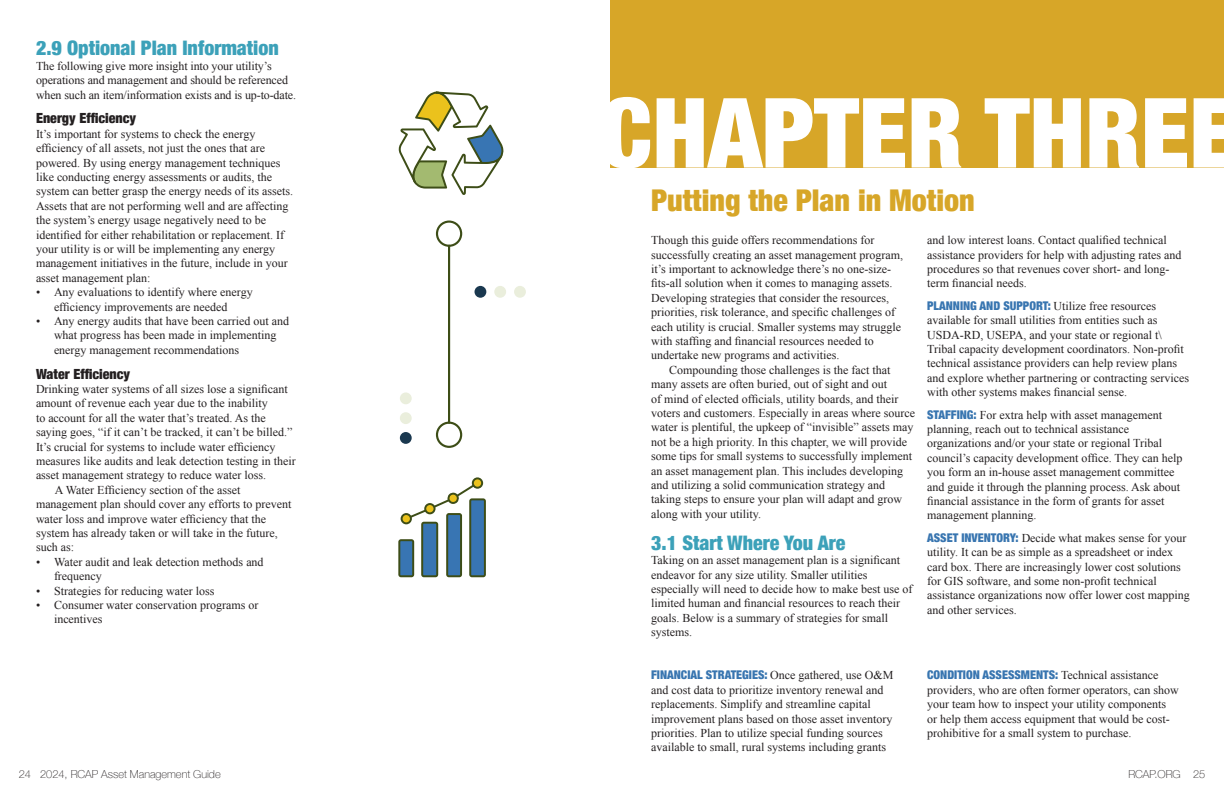
<style>
.page{position:relative;width:1224px;height:792px;background:#fff}
.page>*{position:absolute;margin:0;border:0;box-sizing:border-box;transform-origin:0 0}
.t1{font:900 condensed 97px "Helvetica Neue";color:#fff}
.t2{font:900 condensed 30px "Helvetica Neue";color:#d7a628}
.t3{font:900 condensed 20px "Helvetica Neue";color:#3ca1b9}
.t4{font:900 condensed 14px "Helvetica Neue";color:#231f20}
.t5{font:12px/14.4px "Times New Roman";color:#231f20}
.t6{font:100 11px "Helvetica Neue";color:#231f20}
.s1{font-family:"Helvetica Neue";font-weight:900;font-stretch:condensed;color:#3875b0}
</style>
<div class="page">
<hr style="left:448px;top:245px;width:2px;height:179px;background:#3d4d17">
<svg style="left:436px;top:221px;width:26px;height:26px"></svg>
<svg style="left:436px;top:422px;width:26px;height:26px"></svg>
<div style="left:400px;top:432px;width:12px;height:12px;background:#1a384f;border-radius:50%"></div>
<div style="left:400px;top:412px;width:12px;height:12px;background:#eaeedc;border-radius:50%"></div>
<div style="left:400px;top:392px;width:12px;height:12px;background:#eaeedc;border-radius:50%"></div>
<div style="left:514px;top:286px;width:12px;height:12px;background:#eaeedc;border-radius:50%"></div>
<div style="left:494px;top:286px;width:12px;height:12px;background:#eaeedc;border-radius:50%"></div>
<div style="left:475px;top:286px;width:11px;height:12px;background:#1a384f;border-radius:50%"></div>
<svg style="left:398px;top:92px;width:106px;height:103px"></svg>
<svg style="left:398px;top:477px;width:88px;height:100px"></svg>
<div style="left:611px;top:0;width:613px;height:167px;background:#d7a628"></div>
<p class="t3" style="left:36px;top:32px;width:244px">2.9 Optional Plan Information</p>
<p class="t5" style="left:36px;top:58px;width:262px">The following give more insight into your utility’s operations and management and should be referenced when such an item/information exists and is up-to-date.</p>
<p class="t4" style="left:36px;top:107px;width:102px">Energy Efficiency</p>
<p class="t5" style="left:36px;top:126px;width:259px">It’s important for systems to check the energy efficiency of all assets, not just the ones that are powered. By using energy management techniques like conducting energy assessments or audits, the system can better grasp the energy needs of its assets.<br>Assets that are not performing well and are affecting the system’s energy usage negatively need to be identified for either rehabilitation or replacement. If your utility is or will be implementing any energy management initiatives in the future, include in your asset management plan:</p>
<p class="t5" style="left:36px;top:285px;width:218px;text-align:center">• Any evaluations to identify where energy efficiency improvements are needed</p>
<p class="t5" style="left:54px;top:314px;width:237px;text-indent:-18px">• Any energy audits that have been carried out and what progress has been made in implementing energy management recommendations</p>
<p class="t4" style="left:36px;top:362px;width:96px">Water Efficiency</p>
<p class="t5" style="left:36px;top:382px;width:261px">Drinking water systems of all sizes lose a significant amount of revenue each year due to the inability<br>to account for all the water that’s treated. As the saying goes, “if it can’t be tracked, it can’t be billed.” It’s crucial for systems to include water efficiency measures like audits and leak detection testing in their asset management strategy to reduce water loss.</p>
<p class="t5" style="left:36px;top:482px;width:257px;text-indent:19px">A Water Efficiency section of the asset management plan should cover any efforts to prevent water loss and improve water efficiency that the system has already taken or will take in the future, such as:</p>
<p class="t5" style="left:54px;top:554px;width:211px;text-indent:-18px">• Water audit and leak detection methods and frequency</p>
<p class="t5" style="left:36px;top:583px;width:180px">• Strategies for reducing water loss</p>
<p class="t5" style="left:54px;top:598px;width:206px;text-indent:-18px">• Consumer water conservation programs or incentives</p>
<p class="t1" style="left:600px;top:53px;width:639px">CHAPTER THREE</p>
<p class="t2" style="left:651px;top:176px;width:325px">Putting the Plan in Motion</p>
<p class="t5" style="left:651px;top:233px;width:253px">Though this guide offers recommendations for successfully creating an asset management program, it’s important to acknowledge there’s no one-size&shy;fits-all solution when it comes to managing assets.<br>Developing strategies that consider the resources, priorities, risk tolerance, and specific challenges of each utility is crucial. Smaller systems may struggle with staffing and financial resources needed to undertake new programs and activities.</p>
<p class="t5" style="left:651px;top:362px;width:265px;text-indent:18px">Compounding those challenges is the fact that many assets are often buried, out of sight and out<br>of mind of elected officials, utility boards, and their voters and customers. Especially in areas where source water is plentiful, the upkeep of “invisible” assets may not be a high priority. In this chapter, we will provide some tips for small systems to successfully implement an asset management plan. This includes developing and utilizing a solid communication strategy and taking steps to ensure your plan will adapt and grow along with your utility.</p>
<p class="t3" style="left:651px;top:526px;width:196px">3.1 Start Where You Are</p>
<p class="t5" style="left:651px;top:553px;width:263px">Taking on an asset management plan is a significant endeavor for any size utility. Smaller utilities especially will need to decide how to make best use of limited human and financial resources to reach their goals. Below is a summary of strategies for small systems.</p>
<p class="t5" style="left:651px;top:668px;width:244px"><span class="s1">FINANCIAL STRATEGIES:</span> Once gathered, use O&amp;M and cost data to prioritize inventory renewal and replacements. Simplify and streamline capital improvement plans based on those asset inventory priorities. Plan to utilize special funding sources available to small, rural systems including grants</p>
<p class="t5" style="left:927px;top:233px;width:256px">and low interest loans. Contact qualified technical assistance providers for help with adjusting rates and procedures so that revenues cover short- and long&shy;term financial needs.</p>
<p class="t5" style="left:927px;top:298px;width:263px"><span class="s1">PLANNING AND SUPPORT:</span> Utilize free resources available for small utilities from entities such as USDA-RD, USEPA, and your state or regional t\ Tribal capacity development coordinators. Non-profit technical assistance providers can help review plans and explore whether partnering or contracting services with other systems makes financial sense.</p>
<p class="t5" style="left:927px;top:407px;width:257px"><span class="s1">STAFFING:</span> For extra help with asset management planning, reach out to technical assistance organizations and/or your state or regional Tribal council’s capacity development office. They can help you form an in-house asset management committee and guide it through the planning process. Ask about financial assistance in the form of grants for asset management planning.</p>
<p class="t5" style="left:927px;top:530px;width:264px"><span class="s1">ASSET INVENTORY:</span> Decide what makes sense for your utility. It can be as simple as a spreadsheet or index card box. There are increasingly lower cost solutions for GIS software, and some non-profit technical assistance organizations now offer lower cost mapping and other services.</p>
<p class="t5" style="left:927px;top:668px;width:253px"><span class="s1">CONDITION ASSESSMENTS:</span> Technical assistance providers, who are often former operators, can show your team how to inspect your utility components or help them access equipment that would be cost&shy;prohibitive for a small system to purchase.</p>
<p class="t6" style="left:19px;top:766px;width:204px">24 2024, RCAP Asset Management Guide</p>
<p class="t6" style="left:1128px;top:766px;width:78px">RCAP.ORG 25</p>
</div>
